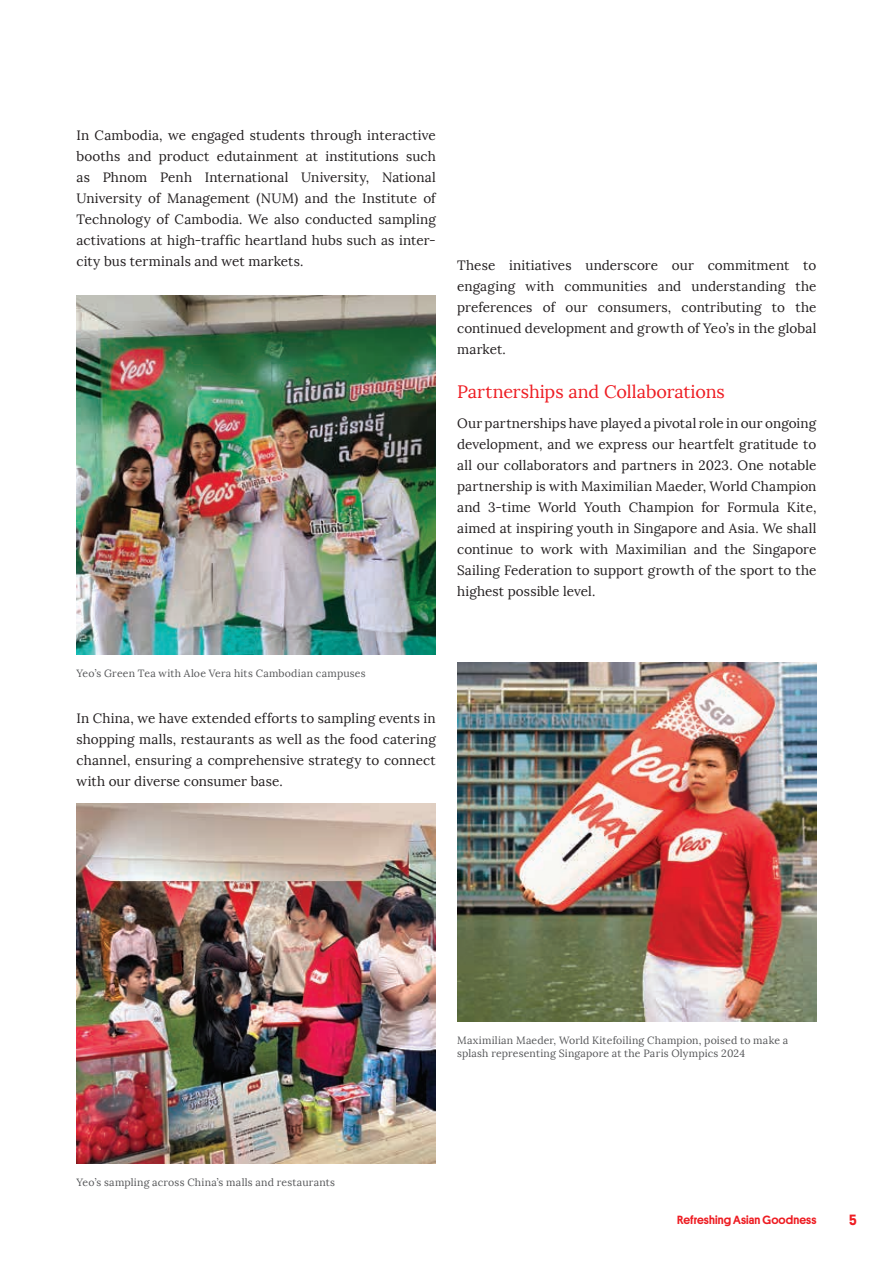
<style>
.page{position:relative;width:893px;height:1263px;background:#fff}
.page>*{position:absolute;margin:0;border:0;box-sizing:border-box;transform-origin:0 0}
.t1{font:18px "Lora";color:#ee1d23}
.t2{font:500 15px "Platform";color:#ee1d23}
.t3{font:13.5px/21px "Lora";letter-spacing:.005em;color:#231f20;text-align:justify}
.t4{font:500 12px "Platform";letter-spacing:.01em;color:#ee1d23}
.t5{font:10.5px/12.6px "Lora";letter-spacing:.02em;color:#57585a}
</style>
<div class="page">
<img style="left:77px;top:296px;width:359px;height:359px">
<img style="left:77px;top:804px;width:359px;height:359px">
<img style="left:457px;top:662px;width:359px;height:360px">
<p class="t3" style="left:77px;top:125px;width:361px">In Cambodia, we engaged students through interactive booths and product edutainment at institutions such as Phnom Penh International University, National University of Management (NUM) and the Institute of Technology of Cambodia. We also conducted sampling activations at high-traffic heartland hubs such as inter&shy;city bus terminals and wet markets.</p>
<p class="t3" style="left:457px;top:255px;width:361px">These initiatives underscore our commitment to engaging with communities and understanding the preferences of our consumers, contributing to the continued development and growth of Yeo’s in the global market.</p>
<h1 class="t1" style="left:457px;top:381px;width:269px">Partnerships and Collaborations</h1>
<p class="t3" style="left:457px;top:413px;width:361px">Our partnerships have played a pivotal role in our ongoing development, and we express our heartfelt gratitude to all our collaborators and partners in 2023. One notable partnership is with Maximilian Maeder, World Champion and 3-time World Youth Champion for Formula Kite, aimed at inspiring youth in Singapore and Asia. We shall continue to work with Maximilian and the Singapore Sailing Federation to support growth of the sport to the highest possible level.</p>
<p class="t5" style="left:77px;top:667px;width:291px">Yeo’s Green Tea with Aloe Vera hits Cambodian campuses</p>
<p class="t3" style="left:77px;top:708px;width:361px">In China, we have extended efforts to sampling events in shopping malls, restaurants as well as the food catering channel, ensuring a comprehensive strategy to connect with our diverse consumer base.</p>
<p class="t5" style="left:77px;top:1175px;width:260px">Yeo’s sampling across China’s malls and restaurants</p>
<p class="t5" style="left:457px;top:1034px;width:333px">Maximilian Maeder, World Kitefoiling Champion, poised to make a splash representing Singapore at the Paris Olympics 2024</p>
<p class="t4" style="left:677px;top:1211px;width:141px">Refreshing Asian Goodness</p>
<p class="t2" style="left:849px;top:1209px;width:9px">5</p>
</div>
